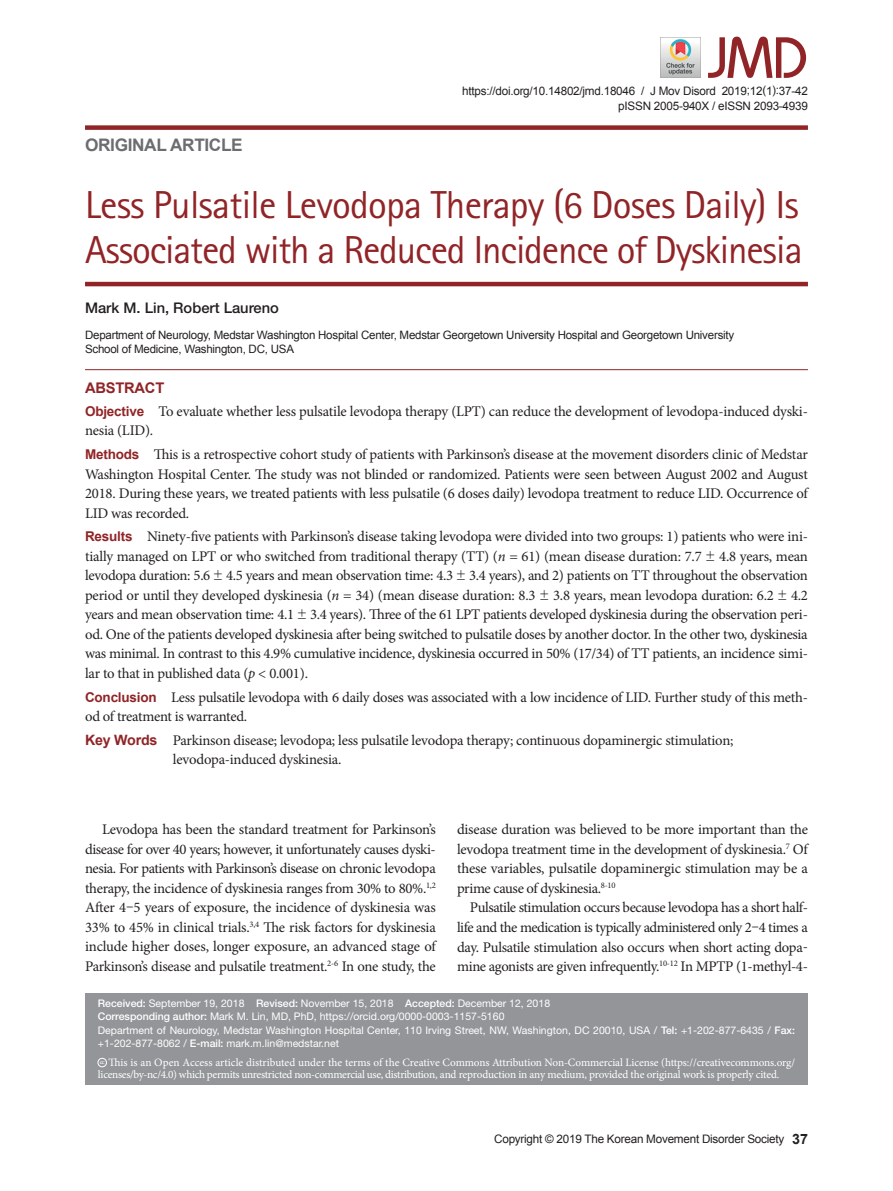
<style>
.page{position:relative;width:893px;height:1191px;background:#fff}
.page>*{position:absolute;margin:0;border:0;box-sizing:border-box;transform-origin:0 0}
.t1{font:500 57.9px "Bauhaus Std";color:#912427}
.t2{font:39px/45px "Rotis Sans Serif Std";letter-spacing:-.02em;color:#912427}
.t3{font:700 17.25px "Arial";letter-spacing:-.02em;color:#6c6d70}
.t4{font:14.7px/19.5px "Minion Pro";letter-spacing:-.02em;color:#231f20;text-align:justify}
.t5{font:500 14.7px "Helvetica Neue LT Std";color:#231f20}
.t6{font:700 14.7px "Arial";letter-spacing:-.015em;color:#912427}
.t7{font:11.7px/15px "Arial";letter-spacing:-.02em;color:#231f20;text-align:right}
.t8{font:11.55px/14.2px "Arial";letter-spacing:-.02em;color:#231f20}
.t9{font:11.25px/12.8px "Minion Pro";letter-spacing:-.02em;color:#fff}
.t10{font:10.5px/13.5px "Helvetica Neue LT Std";color:#fff}
.s1{font-family:"Arial";font-weight:700;font-size:13.5px;color:#912427}
.s2{font-family:"Arial";font-weight:700;font-size:13.5px;color:#fff}
.s3{font-style:italic}
.s4{font-family:"Garamond"}
.s5{font-family:"Arial";font-weight:700;font-size:14.25px;color:#912427}
.s6{font-family:"Arial";font-weight:700;font-size:14.25px;color:#fff}
.s7{font-weight:500}
.s8{font-size:6.75px}
.s9{font-weight:700;font-size:14.25px}
</style>
<div class="page">
<hr style="left:85px;top:282px;width:723px;height:4px;background:#912427">
<hr style="left:85px;top:369px;width:723px;height:1px;background:#912427">
<div style="left:85px;top:125px;width:723px;height:5px;background:#912427"></div>
<div style="left:85px;top:993px;width:723px;height:91px;background:#939598"></div>
<div style="left:98px;top:1058px;width:9px;height:9px;border:1px solid #fff;border-radius:50%"></div>
<img style="left:660px;top:38px;width:40px;height:40px">
<h1 class="t1" style="left:708px;top:23px;width:101px">JMD</h1>
<p class="t3" style="left:85px;top:133px;width:159px">ORIGINAL ARTICLE</p>
<p class="t7" style="left:462px;top:83px;width:347px">https://doi.org/10.14802/jmd.18046 / J Mov Disord 2019;12(1):37-42 pISSN 2005-940X / eISSN 2093-4939</p>
<h2 class="t2" style="left:85px;top:182px;width:719px">Less Pulsatile Levodopa Therapy (6 Doses Daily) Is<br>Associated with a Reduced Incidence of Dyskinesia</h2>
<p class="t5" style="left:85px;top:299px;width:195px">Mark M. Lin, Robert Laureno</p>
<p class="t8" style="left:85px;top:327px;width:651px">Department of Neurology, Medstar Washington Hospital Center, Medstar Georgetown University Hospital and Georgetown University<br>School of Medicine, Washington, DC, USA</p>
<p class="t6" style="left:85px;top:378px;width:81px">ABSTRACT</p>
<p class="t4" style="left:85px;top:401px;width:724px"><span class="s1">Objective</span><span class="s2">aa</span>To evaluate whether less pulsatile levodopa therapy (LPT) can reduce the development of levodopa-induced dyski&shy;nesia (LID).</p>
<p class="t4" style="left:85px;top:445px;width:724px"><span class="s1">Methods</span><span class="s2">aa</span>This is a retrospective cohort study of patients with Parkinson’s disease at the movement disorders clinic of Medstar Washington Hospital Center. The study was not blinded or randomized. Patients were seen between August 2002 and August 2018. During these years, we treated patients with less pulsatile (6 doses daily) levodopa treatment to reduce LID. Occurrence of LID was recorded.</p>
<p class="t4" style="left:85px;top:527px;width:724px"><span class="s1">Results</span><span class="s2">aa</span>Ninety-five patients with Parkinson’s disease taking levodopa were divided into two groups: 1) patients who were ini&shy;tially managed on LPT or who switched from traditional therapy (TT) (<span class="s3">n</span> = 61) (mean disease duration: 7.7 <span class="s4">±</span> 4.8 years, mean levodopa duration: 5.6 <span class="s4">±</span> 4.5 years and mean observation time: 4.3 <span class="s4">±</span> 3.4 years), and 2) patients on TT throughout the observation period or until they developed dyskinesia (<span class="s3">n</span> = 34) (mean disease duration: 8.3 <span class="s4">±</span> 3.8 years, mean levodopa duration: 6.2 <span class="s4">±</span> 4.2 years and mean observation time: 4.1 <span class="s4">±</span> 3.4 years). Three of the 61 LPT patients developed dyskinesia during the observation peri&shy;od. One of the patients developed dyskinesia after being switched to pulsatile doses by another doctor. In the other two, dyskinesia was minimal. In contrast to this 4.9% cumulative incidence, dyskinesia occurred in 50% (17/34) of TT patients, an incidence simi&shy;lar to that in published data (<span class="s3">p</span> &lt; 0.001).</p>
<p class="t4" style="left:85px;top:687px;width:724px"><span class="s1">Conclusion</span><span class="s2">aa</span>Less pulsatile levodopa with 6 daily doses was associated with a low incidence of LID. Further study of this meth&shy;od of treatment is warranted.</p>
<p class="t4" style="left:173px;top:730px;width:562px;text-indent:-88px"><span class="s5">Key Words</span><span class="s6">aa</span>Parkinson disease; levodopa; less pulsatile levodopa therapy; continuous dopaminergic stimulation; levodopa-induced dyskinesia.</p>
<p class="t4" style="left:85px;top:820px;width:352px;text-indent:17px">Levodopa has been the standard treatment for Parkinson’s disease for over 40 years; however, it unfortunately causes dyski&shy;nesia. For patients with Parkinson’s disease on chronic levodopa therapy, the incidence of dyskinesia ranges from 30% to 80%.<sup>1,2<br></sup>After 4–5 years of exposure, the incidence of dyskinesia was 33% to 45% in clinical trials.<sup>3,4</sup> The risk factors for dyskinesia include higher doses, longer exposure, an advanced stage of Parkinson’s disease and pulsatile treatment.<sup>2-6</sup> In one study, the</p>
<p class="t4" style="left:457px;top:820px;width:352px">disease duration was believed to be more important than the levodopa treatment time in the development of dyskinesia.<sup>7</sup> Of these variables, pulsatile dopaminergic stimulation may be a prime cause of dyskinesia.<sup>8-10</sup></p>
<p class="t4" style="left:457px;top:898px;width:352px;text-indent:13px">Pulsatile stimulation occurs because levodopa has a short half&shy;life and the medication is typically administered only 2–4 times a day. Pulsatile stimulation also occurs when short acting dopa&shy;mine agonists are given infrequently.<sup>10-12</sup> In MPTP (1-methyl-4-</p>
<p class="t10" style="left:98px;top:996px;width:699px"><span class="s7">Received:</span> September 19, 2018 <span class="s7">Revised:</span> November 15, 2018 <span class="s7">Accepted:</span> December 12, 2018<br><span class="s7">Corresponding author:</span> Mark M. Lin, MD, PhD, https://orcid.org/0000-0003-1157-5160<br>Department of Neurology, Medstar Washington Hospital Center, 110 Irving Street, NW, Washington, DC 20010, USA / <span class="s7">Tel:</span> +1-202-877-6435 / <span class="s7">Fax: </span>+1-202-877-8062 / <span class="s7">E-mail:</span> mark.m.lin@medstar.net</p>
<p class="t9" style="left:98px;top:1055px;width:699px"><span class="s8">cc</span> This is an Open Access article distributed under the terms of the Creative Commons Attribution Non-Commercial License (https://creativecommons.org/ licenses/by-nc/4.0) which permits unrestricted non-commercial use, distribution, and reproduction in any medium, provided the original work is properly cited.</p>
<p class="t7" style="left:494px;top:1131px;width:315px">Copyright © 2019 The Korean Movement Disorder Society <span class="s9">37</span></p>
</div>
